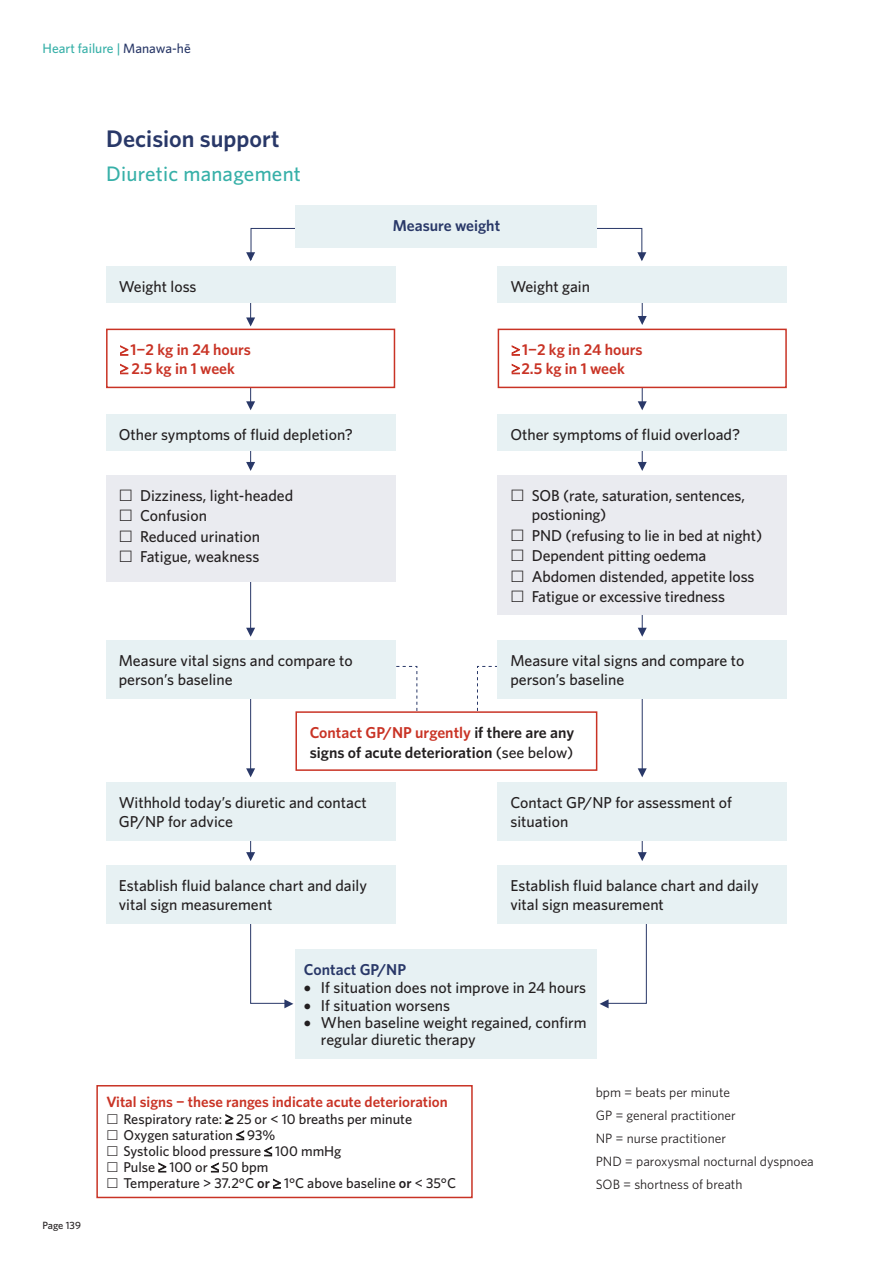
<style>
.page{position:relative;width:893px;height:1263px;background:#fff}
.page>*{position:absolute;margin:0;border:0;box-sizing:border-box;transform-origin:0 0}
.H2_Sub_heading_level{font:600 24px "Whitney";color:#293868}
.H3_Sub_3_GREEN{font:500 21px "Whitney";letter-spacing:.01em;color:#37b0a8}
._8_2_Book_Infographi{font:500 15.75px/19.5px "Whitney";color:#231f20}
._8_0_Infographic_sty{font:600 15.75px/19.5px "Whitney";color:#231f20}
._8_0_Infographic_sty-2{font:600 15.75px "Whitney";color:#c93325}
._8_0_Infographic_sty-3{font:600 15.75px "Whitney";color:#293868}
._8_0_Infographic_sty-4{font:600 15px "Whitney";color:#c93325}
.t1{font:500 14.25px "Whitney";color:#231f20}
._3_3_Body_for_legend{font:13.5px "Whitney";color:#231f20}
.t2{font:500 13.5px "Whitney";color:#37b0a8}
.t3{font:500 10.5px "Whitney";color:#231f20}
.s1{color:#293868}
.s2{color:#c93325}
.s3{font-weight:500}
.s4{font-weight:600}
</style>
<div class="page">
<hr style="left:250px;top:814px;width:1px;height:43px;background:#293868">
<svg style="left:246px;top:852px;width:9px;height:9px"></svg>
<hr style="left:642px;top:814px;width:1px;height:43px;background:#293868">
<svg style="left:638px;top:852px;width:9px;height:9px"></svg>
<hr style="left:250px;top:555px;width:1px;height:77px;background:#293868">
<svg style="left:246px;top:628px;width:9px;height:9px"></svg>
<hr style="left:250px;top:696px;width:1px;height:77px;background:#293868">
<svg style="left:246px;top:768px;width:9px;height:9px"></svg>
<hr style="left:642px;top:696px;width:1px;height:77px;background:#293868">
<svg style="left:638px;top:768px;width:9px;height:9px"></svg>
<hr style="left:250px;top:279px;width:1px;height:43px;background:#293868">
<svg style="left:246px;top:317px;width:9px;height:9px"></svg>
<hr style="left:250px;top:363px;width:1px;height:43px;background:#293868">
<svg style="left:246px;top:401px;width:9px;height:9px"></svg>
<hr style="left:250px;top:424px;width:1px;height:42px;background:#293868">
<svg style="left:246px;top:462px;width:9px;height:9px"></svg>
<div style="left:106px;top:266px;width:289px;height:36px;background:#e7f1f3"></div>
<div style="left:106px;top:414px;width:289px;height:36px;background:#e7f1f3"></div>
<div style="left:106px;top:476px;width:289px;height:106px;background:#eaebf0"></div>
<hr style="left:642px;top:590px;width:1px;height:42px;background:#293868">
<svg style="left:638px;top:628px;width:9px;height:9px"></svg>
<hr style="left:642px;top:278px;width:1px;height:42px;background:#293868">
<svg style="left:638px;top:316px;width:9px;height:9px"></svg>
<hr style="left:642px;top:363px;width:1px;height:43px;background:#293868">
<svg style="left:638px;top:401px;width:9px;height:9px"></svg>
<hr style="left:642px;top:424px;width:1px;height:42px;background:#293868">
<svg style="left:638px;top:462px;width:9px;height:9px"></svg>
<div style="left:498px;top:266px;width:289px;height:36px;background:#e7f1f3"></div>
<div style="left:498px;top:414px;width:289px;height:36px;background:#e7f1f3"></div>
<div style="left:498px;top:476px;width:289px;height:139px;background:#eaebf0"></div>
<div style="left:106px;top:782px;width:289px;height:58px;background:#e7f1f3"></div>
<div style="left:498px;top:782px;width:289px;height:58px;background:#e7f1f3"></div>
<div style="left:295px;top:950px;width:302px;height:109px;background:#e7f1f3"></div>
<svg style="left:250px;top:924px;width:43px;height:84px"></svg>
<svg style="left:600px;top:924px;width:47px;height:84px"></svg>
<svg style="left:395px;top:666px;width:23px;height:45px"></svg>
<svg style="left:477px;top:666px;width:21px;height:45px"></svg>
<div style="left:106px;top:640px;width:289px;height:59px;background:#e7f1f3"></div>
<div style="left:498px;top:640px;width:289px;height:59px;background:#e7f1f3"></div>
<div style="left:295px;top:711px;width:302px;height:60px;border:2px solid #c93325"></div>
<div style="left:106px;top:866px;width:289px;height:58px;background:#e7f1f3"></div>
<div style="left:498px;top:866px;width:289px;height:58px;background:#e7f1f3"></div>
<div style="left:107px;top:329px;width:287px;height:58px;background:#fff"></div>
<svg style="left:120px;top:345px;width:9px;height:11px"></svg>
<svg style="left:120px;top:364px;width:9px;height:10px"></svg>
<div style="left:106px;top:329px;width:289px;height:59px;border:2px solid #c93325"></div>
<div style="left:498px;top:329px;width:288px;height:58px;background:#fff"></div>
<svg style="left:512px;top:345px;width:8px;height:11px"></svg>
<svg style="left:512px;top:364px;width:8px;height:10px"></svg>
<div style="left:498px;top:329px;width:289px;height:59px;border:2px solid #c93325"></div>
<div style="left:96px;top:1085px;width:377px;height:113px;border:2px solid #c93325"></div>
<svg style="left:246px;top:228px;width:50px;height:33px"></svg>
<svg style="left:597px;top:228px;width:49px;height:33px"></svg>
<div style="left:296px;top:206px;width:301px;height:42px;background:#e7f1f3"></div>
<p class="t2" style="left:43px;top:40px;width:150px">Heart failure | <span class="s1">Manawa-hē</span></p>
<p class="H2_Sub_heading_level" style="left:106px;top:122px;width:175px">Decision support</p>
<p class="H3_Sub_3_GREEN" style="left:106px;top:160px;width:196px">Diuretic management</p>
<p class="_8_0_Infographic_sty-3" style="left:393px;top:215px;width:109px">Measure weight</p>
<p class="_8_2_Book_Infographi" style="left:119px;top:276px;width:79px">Weight loss</p>
<p class="_8_2_Book_Infographi" style="left:510px;top:276px;width:81px">Weight gain</p>
<p class="_8_0_Infographic_sty-2" style="left:130px;top:339px;width:122px">1−2 kg in 24 hours</p>
<p class="_8_0_Infographic_sty-2" style="left:131px;top:358px;width:105px">2.5 kg in 1 week</p>
<p class="_8_0_Infographic_sty-2" style="left:522px;top:339px;width:122px">1−2 kg in 24 hours</p>
<p class="_8_0_Infographic_sty-2" style="left:521px;top:358px;width:105px">2.5 kg in 1 week</p>
<p class="_8_2_Book_Infographi" style="left:119px;top:424px;width:236px">Other symptoms of fluid depletion?</p>
<p class="_8_2_Book_Infographi" style="left:510px;top:424px;width:231px">Other symptoms of fluid overload?</p>
<p class="_8_2_Book_Infographi" style="left:140px;top:485px;width:155px">Dizziness, light-headed</p>
<p class="_8_2_Book_Infographi" style="left:140px;top:506px;width:69px">Confusion</p>
<p class="_8_2_Book_Infographi" style="left:140px;top:526px;width:121px">Reduced urination</p>
<p class="_8_2_Book_Infographi" style="left:140px;top:546px;width:121px">Fatigue, weakness</p>
<p class="_8_2_Book_Infographi" style="left:532px;top:485px;width:215px">SOB (rate, saturation, sentences, postioning)</p>
<p class="_8_2_Book_Infographi" style="left:532px;top:525px;width:232px">PND (refusing to lie in bed at night)</p>
<p class="_8_2_Book_Infographi" style="left:532px;top:546px;width:176px">Dependent pitting oedema</p>
<p class="_8_2_Book_Infographi" style="left:532px;top:566px;width:224px">Abdomen distended, appetite loss</p>
<p class="_8_2_Book_Infographi" style="left:532px;top:586px;width:195px">Fatigue or excessive tiredness</p>
<p class="_8_2_Book_Infographi" style="left:119px;top:650px;width:235px">Measure vital signs and compare to person’s baseline</p>
<p class="_8_2_Book_Infographi" style="left:510px;top:650px;width:235px">Measure vital signs and compare to person’s baseline</p>
<p class="_8_0_Infographic_sty" style="left:310px;top:723px;width:266px"><span class="s2">Contact GP/NP urgently</span> if there are any signs of acute deterioration <span class="s3">(see below)</span></p>
<p class="_8_2_Book_Infographi" style="left:119px;top:792px;width:249px">Withhold today’s diuretic and contact<br>GP/NP for advice</p>
<p class="_8_2_Book_Infographi" style="left:510px;top:792px;width:223px">Contact GP/NP for assessment of situation</p>
<p class="_8_2_Book_Infographi" style="left:119px;top:875px;width:250px">Establish fluid balance chart and daily vital sign measurement</p>
<p class="_8_2_Book_Infographi" style="left:510px;top:875px;width:250px">Establish fluid balance chart and daily vital sign measurement</p>
<p class="t3" style="left:43px;top:1218px;width:40px">Page 139</p>
<p class="_8_0_Infographic_sty-3" style="left:304px;top:959px;width:104px">Contact GP/NP</p>
<p class="_8_2_Book_Infographi" style="left:304px;top:977px;width:284px">• If situation does not improve in 24 hours</p>
<p class="_8_2_Book_Infographi" style="left:304px;top:995px;width:148px">• If situation worsens</p>
<p class="_8_2_Book_Infographi" style="left:321px;top:1014px;width:267px;line-height:16.5px;text-indent:-17px">• When baseline weight regained, confirm regular diuretic therapy</p>
<p class="_8_0_Infographic_sty-4" style="left:106px;top:1092px;width:343px">Vital signs − these ranges indicate acute deterioration</p>
<p class="t1" style="left:123px;top:1109px;width:290px">Respiratory rate: ≥ 25 or &lt; 10 breaths per minute</p>
<p class="t1" style="left:123px;top:1125px;width:153px">Oxygen saturation ≤ 93%</p>
<p class="t1" style="left:123px;top:1141px;width:220px">Systolic blood pressure ≤ 100 mmHg</p>
<p class="t1" style="left:123px;top:1158px;width:146px">Pulse ≥ 100 or ≤ 50 bpm</p>
<p class="t1" style="left:123px;top:1174px;width:334px">Temperature &gt; 37.2°C <span class="s4">or</span> ≥ 1°C above baseline <span class="s4">or</span> &lt; 35°C</p>
<p class="_3_3_Body_for_legend" style="left:596px;top:1084px;width:136px">bpm = beats per minute</p>
<p class="_3_3_Body_for_legend" style="left:596px;top:1106px;width:142px">GP = general practitioner</p>
<p class="_3_3_Body_for_legend" style="left:596px;top:1129px;width:132px">NP = nurse practitioner</p>
<p class="_3_3_Body_for_legend" style="left:596px;top:1152px;width:220px">PND = paroxysmal nocturnal dyspnoea</p>
<p class="_3_3_Body_for_legend" style="left:596px;top:1175px;width:148px">SOB = shortness of breath</p>
</div>
